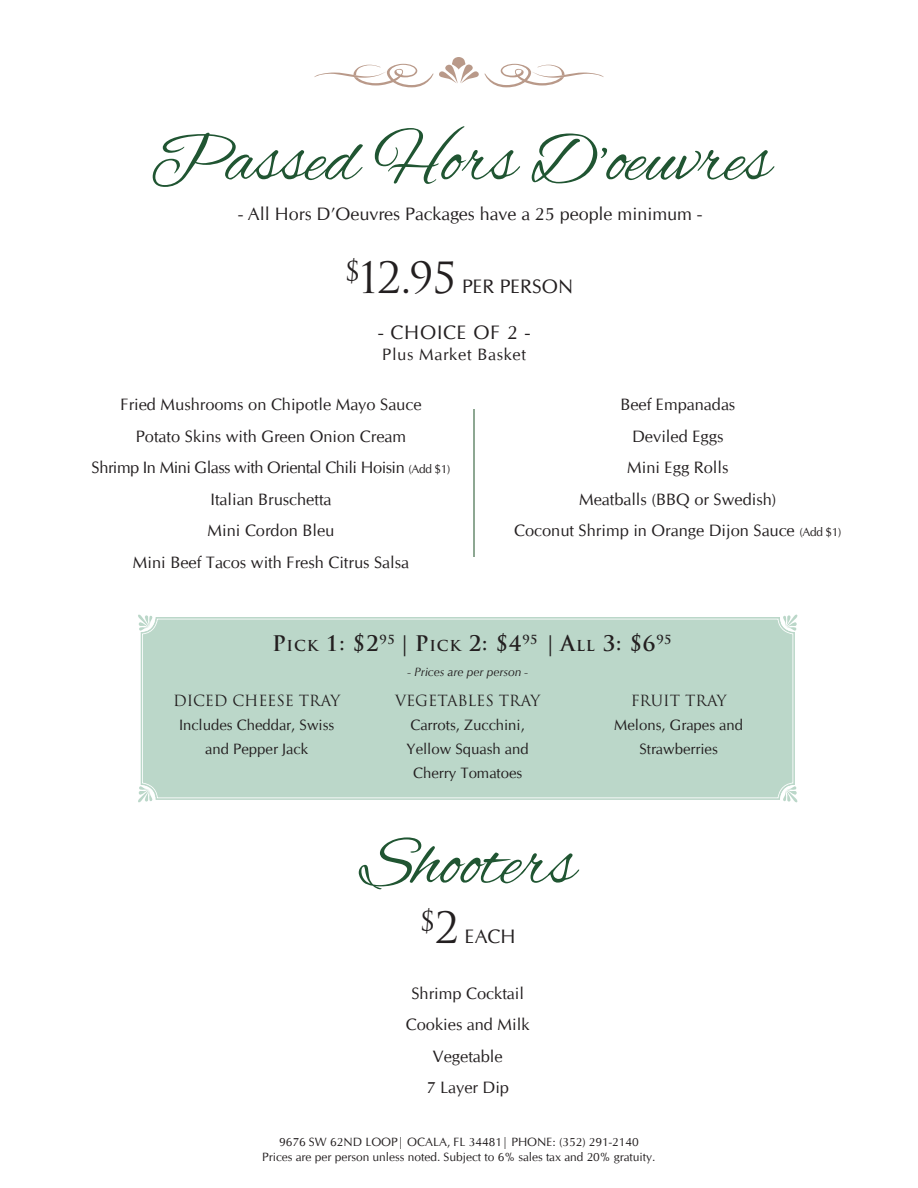
<style>
.page{position:relative;width:918px;height:1188px;background:#fff}
.page>*{position:absolute;margin:0;border:0;box-sizing:border-box;transform-origin:0 0}
.t1{font:72px "Alex Brush";color:#205532}
.t2{font:700 21px "Trajan Pro";color:#231f20}
.t3{font:19.5px "CG Omega";color:#231f20}
.t4{font:19.5px "CG Omega";letter-spacing:.04em;color:#231f20}
.t5{font:18px "CG Omega";color:#231f20}
.t6{font:16.5px/31.5px "CG Omega";color:#231f20;text-align:center}
.t7{font:16.5px "CG Omega";letter-spacing:.04em;color:#231f20}
.t8{font:15px/24px "CG Omega";color:#231f20;text-align:center}
.t9{font:15px "Trajan Pro 3";color:#231f20}
.t10{font:12px/15px "CG Omega";color:#231f20;text-align:center}
.t11{font:italic 12px "CG Omega";color:#231f20}
.s1{font-family:"Trajan Pro 3";font-size:42px}
.s2{font-size:12px}
.s3{font-size:14.7px}
</style>
<div class="page">
<svg style="left:314px;top:57px;width:290px;height:30px"></svg>
<svg style="left:140px;top:617px;width:655px;height:183px;background:#c8ded3"></svg>
<div style="left:142px;top:619px;width:651px;height:179px;background:#bbd7c9"></div>
<svg style="left:782px;top:614px;width:16px;height:18px"></svg>
<svg style="left:782px;top:785px;width:16px;height:18px"></svg>
<svg style="left:138px;top:614px;width:15px;height:18px"></svg>
<svg style="left:138px;top:785px;width:15px;height:18px"></svg>
<hr style="left:473px;top:409px;width:1px;height:148px;background:#8da792">
<h1 class="t1" style="left:150px;top:120px;width:623px">Passed Hors D’oeuvres</h1>
<p class="t5" style="left:238px;top:203px;width:466px">- All Hors D’Oeuvres Packages have a 25 people minimum -</p>
<p class="t3" style="left:345px;top:275px;width:230px"><sup>$</sup><span class="s1">12.95</span> PER PERSON</p>
<p class="t4" style="left:378px;top:321px;width:154px">- CHOICE OF 2 -</p>
<p class="t7" style="left:382px;top:344px;width:145px">Plus Market Basket</p>
<p class="t6" style="left:92px;top:389px;width:360px">Fried Mushrooms on Chipotle Mayo Sauce<br>Potato Skins with Green Onion Cream<br>Shrimp In Mini Glass with Oriental Chili Hoisin <span class="s2">(Add $1)<br></span>Italian Bruschetta<br>Mini Cordon Bleu<br>Mini Beef Tacos with Fresh Citrus Salsa</p>
<p class="t6" style="left:514px;top:389px;width:329px">Beef Empanadas<br>Deviled Eggs<br>Mini Egg Rolls<br>Meatballs (BBQ or Swedish)<br>Coconut Shrimp in Orange Dijon Sauce <span class="s2">(Add $1)</span></p>
<p class="t2" style="left:272px;top:630px;width:401px">P<span class="s3">ICK</span> 1: $2<sup>95</sup> | P<span class="s3">ICK</span> 2: $4<sup>95</sup> | A<span class="s3">LL</span> 3: $6<sup>95</sup></p>
<p class="t9" style="left:173px;top:690px;width:169px">DICED CHEESE TRAY</p>
<p class="t8" style="left:179px;top:713px;width:157px">Includes Cheddar, Swiss and Pepper Jack</p>
<p class="t11" style="left:407px;top:665px;width:122px">- Prices are per person -</p>
<p class="t9" style="left:395px;top:690px;width:147px">VEGETABLES TRAY</p>
<p class="t8" style="left:407px;top:713px;width:124px">Carrots, Zucchini,<br>Yellow Squash and<br>Cherry Tomatoes</p>
<h1 class="t1" style="left:360px;top:823px;width:217px">Shooters</h1>
<p class="t3" style="left:420px;top:924px;width:97px"><sup>$</sup><span class="s1">2</span> EACH</p>
<p class="t6" style="left:406px;top:977px;width:125px">Shrimp Cocktail<br>Cookies and Milk<br>Vegetable<br>7 Layer Dip</p>
<p class="t9" style="left:631px;top:690px;width:97px">FRUIT TRAY</p>
<p class="t8" style="left:614px;top:713px;width:130px">Melons, Grapes and<br>Strawberries</p>
<p class="t10" style="left:262px;top:1135px;width:395px">9676 SW 62ND LOOP| OCALA, FL 34481| PHONE: (352) 291-2140<br>Prices are per person unless noted. Subject to 6% sales tax and 20% gratuity.</p>
</div>
